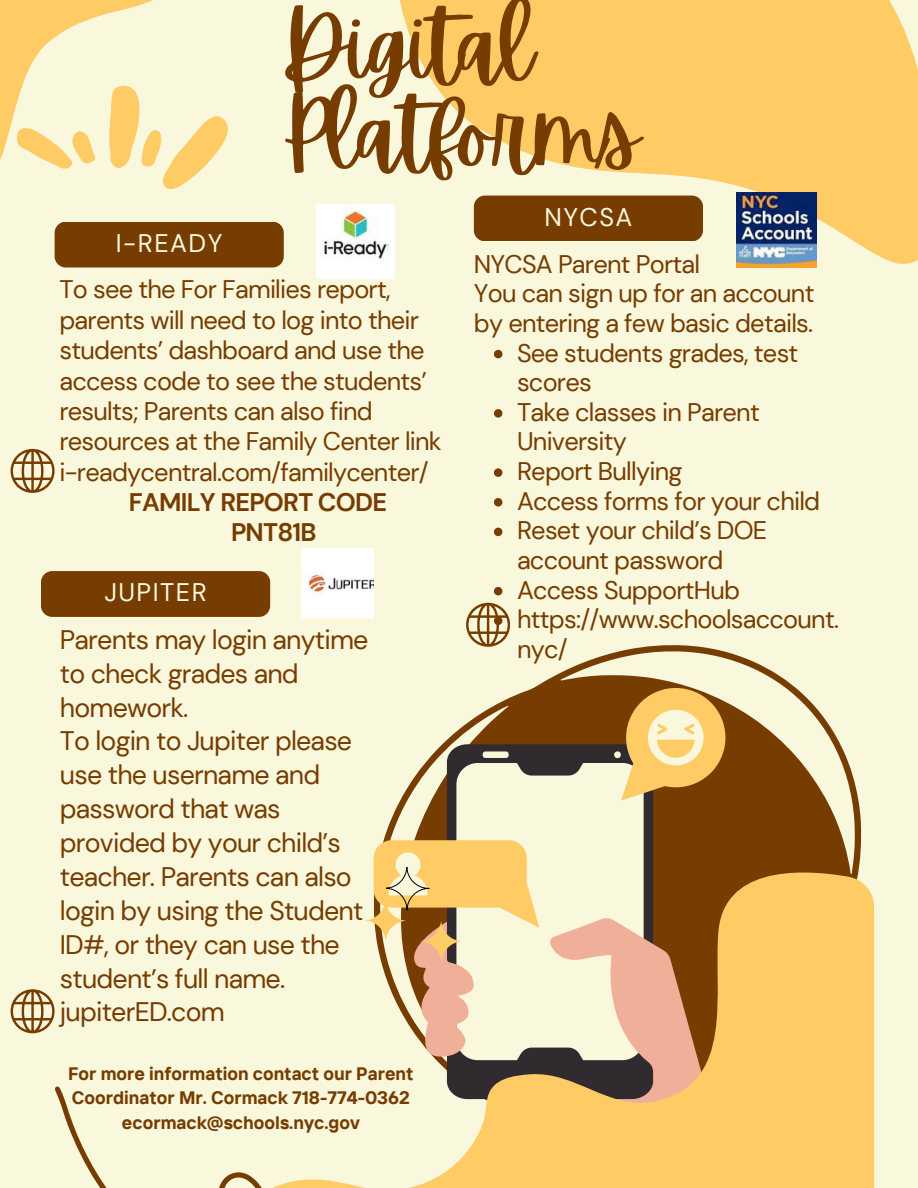
<style>
.page{position:relative;width:918px;height:1188px;background:#f9f7dc}
.page>*{position:absolute;margin:0;border:0;box-sizing:border-box;transform-origin:0 0}
.t1{font:92.85px/87.9px "Apricots";letter-spacing:-.03em;color:#763c00}
.t2{font:26.85px/33.9px "DM Sans";letter-spacing:-.03em;color:#763c00}
.t3{font:25.35px/30.3px "DM Sans";letter-spacing:-.03em;color:#763c00}
.t4{font:700 25.35px/30.3px "DM Sans";letter-spacing:-.03em;color:#763c00}
.t5{font:25.35px "DM Sans";letter-spacing:.06em;color:#f9f7dc}
.t6{font:700 18px/24.8px "TT Interphases";color:#763c00;text-align:center}
</style>
<div class="page">
<svg style="left:533px;top:645px;width:328px;height:222px"></svg>
<div style="left:55px;top:222px;width:229px;height:45px;background:#763c00;border-radius:11px"></div>
<svg style="left:374px;top:688px;width:351px;height:179px"></svg>
<svg style="left:381px;top:867px;width:493px;height:321px;fill:#ffcb65"></svg>
<svg style="left:0;top:0;width:228px;height:189px"></svg>
<svg style="left:55px;top:1086px;width:336px;height:102px"></svg>
<svg style="left:365px;top:867px;width:98px;height:96px"></svg>
<svg style="left:357px;top:0;width:561px;height:359px"></svg>
<div style="left:474px;top:196px;width:229px;height:45px;background:#763c00;border-radius:11px"></div>
<div style="left:41px;top:571px;width:229px;height:46px;background:#763c00;border-radius:11px"></div>
<svg style="left:11px;top:989px;width:43px;height:44px"></svg>
<svg style="left:11px;top:449px;width:43px;height:44px"></svg>
<img style="left:317px;top:205px;width:77px;height:73px">
<img style="left:737px;top:192px;width:79px;height:75px">
<img style="left:301px;top:549px;width:72px;height:68px">
<svg style="left:494px;top:350px;width:8px;height:8px"></svg>
<svg style="left:494px;top:409px;width:8px;height:9px"></svg>
<svg style="left:494px;top:468px;width:8px;height:9px"></svg>
<svg style="left:494px;top:498px;width:8px;height:9px"></svg>
<svg style="left:494px;top:528px;width:8px;height:8px"></svg>
<svg style="left:494px;top:587px;width:8px;height:8px"></svg>
<svg style="left:466px;top:603px;width:44px;height:44px"></svg>
<h1 class="t1" style="left:281px;top:3px;width:360px">Digital<br>Platforms</h1>
<p class="t5" style="left:116px;top:227px;width:108px">I-READY</p>
<p class="t3" style="left:59px;top:275px;width:384px">To see the For Families report, parents will need to log into their students’ dashboard and use the access code to see the students’ results; Parents can also find resources at the Family Center link i-readycentral.com/familycenter/</p>
<p class="t4" style="left:231px;top:487px;width:158px;text-indent:-102px">FAMILY REPORT CODE<br>PNT81B</p>
<p class="t5" style="left:104px;top:576px;width:104px">JUPITER</p>
<p class="t2" style="left:60px;top:623px;width:310px">Parents may login anytime to check grades and homework.<br>To login to Jupiter please use the username and password that was provided by your child’s teacher. Parents can also login by using the Student<br>ID#, or they can use the student’s full name. jupiterED.com</p>
<p class="t6" style="left:68px;top:1061px;width:347px">For more information contact our Parent<br>Coordinator Mr. Cormack 718-774-0362 ecormack@schools.nyc.gov</p>
<p class="t5" style="left:544px;top:201px;width:89px">NYCSA</p>
<p class="t3" style="left:474px;top:249px;width:228px">NYCSA Parent Portal</p>
<p class="t3" style="left:474px;top:278px;width:342px">You can sign up for an account</p>
<p class="t3" style="left:474px;top:308px;width:341px">by entering a few basic details.</p>
<p class="t3" style="left:517px;top:338px;width:283px">See students grades, test</p>
<p class="t3" style="left:517px;top:367px;width:76px">scores</p>
<p class="t3" style="left:517px;top:397px;width:244px">Take classes in Parent</p>
<p class="t3" style="left:517px;top:427px;width:112px">University</p>
<p class="t3" style="left:517px;top:456px;width:167px">Report Bullying</p>
<p class="t3" style="left:517px;top:486px;width:305px">Access forms for your child</p>
<p class="t3" style="left:517px;top:516px;width:252px">Reset your child’s DOE</p>
<p class="t3" style="left:517px;top:545px;width:208px">account password</p>
<p class="t3" style="left:517px;top:575px;width:225px">Access SupportHub</p>
<p class="t3" style="left:517px;top:604px;width:324px">https://www.schoolsaccount.</p>
<p class="t3" style="left:517px;top:634px;width:52px">nyc/</p>
</div>
